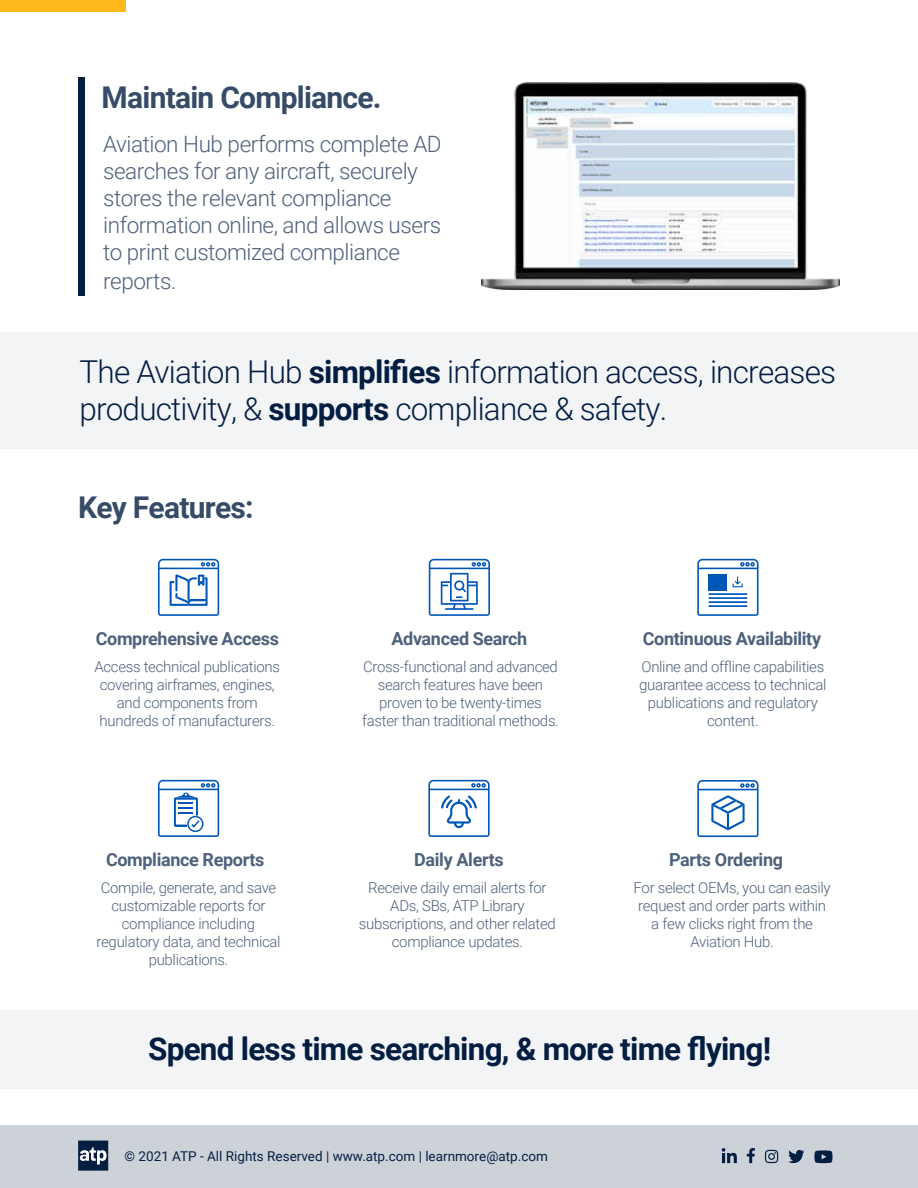
<style>
.page{position:relative;width:918px;height:1188px;background:#fff}
.page>*{position:absolute;margin:0;border:0;box-sizing:border-box;transform-origin:0 0}
.t1{font:300 31.5px/37.8px "Roboto";letter-spacing:-.025em;color:#041e42}
.t2{font:700 31.5px "Roboto";letter-spacing:-.025em;color:#041e42}
.t3{font:700 30px "Roboto";letter-spacing:-.025em;color:#364b68}
.t4{font:300 22.5px/27.3px "Roboto";letter-spacing:-.02em;color:#4f617b}
.t5{font:700 18px "Roboto";letter-spacing:-.02em;color:#4f617b}
.t6{font:300 15px/18px "Roboto";letter-spacing:-.02em;color:#4f617b;text-align:center}
.t7{font:13.5px "Roboto";color:#041e42}
.s1{font-weight:700}
</style>
<div class="page">
<div style="left:0;top:332px;width:918px;height:117px;background:#f3f4f6"></div>
<div style="left:0;top:0;width:125px;height:11px;background:#ffb81c"></div>
<img style="left:482px;top:83px;width:358px;height:207px">
<svg style="left:697px;top:559px;width:62px;height:57px"></svg>
<svg style="left:428px;top:780px;width:62px;height:57px"></svg>
<svg style="left:429px;top:559px;width:61px;height:57px"></svg>
<svg style="left:158px;top:780px;width:61px;height:57px"></svg>
<svg style="left:158px;top:559px;width:61px;height:57px"></svg>
<div style="left:78px;top:77px;width:6px;height:218px;background:#041e42"></div>
<div style="left:0;top:1011px;width:918px;height:78px;background:#f3f4f6"></div>
<svg style="left:697px;top:780px;width:62px;height:57px"></svg>
<div style="left:0;top:1125px;width:918px;height:63px;background:#cdd2d9"></div>
<svg style="left:78px;top:1141px;width:30px;height:30px"></svg>
<svg style="left:747px;top:1148px;width:8px;height:15px"></svg>
<svg style="left:765px;top:1150px;width:13px;height:13px"></svg>
<svg style="left:788px;top:1150px;width:16px;height:13px"></svg>
<svg style="left:814px;top:1150px;width:19px;height:13px"></svg>
<svg style="left:722px;top:1148px;width:15px;height:15px"></svg>
<h2 class="t3" style="left:102px;top:77px;width:282px">Maintain Compliance.</h2>
<h3 class="t4" style="left:103px;top:130px;width:340px">Aviation Hub performs complete AD searches for any aircraft, securely stores the relevant compliance information online, and allows users to print customized compliance reports.</h3>
<h1 class="t1" style="left:80px;top:351px;width:758px">The Aviation Hub <span class="s1">simplifies</span> information access, increases productivity, &amp; <span class="s1">supports</span> compliance &amp; safety.</h1>
<h2 class="t3" style="left:78px;top:486px;width:177px">Key Features:</h2>
<p class="t5" style="left:96px;top:626px;width:185px">Comprehensive Access</p>
<p class="t6" style="left:94px;top:657px;width:187px">Access technical publications covering airframes, engines, and components from hundreds of manufacturers.</p>
<p class="t5" style="left:106px;top:847px;width:160px">Compliance Reports</p>
<p class="t6" style="left:96px;top:878px;width:186px">Compile, generate, and save customizable reports for compliance including regulatory data, and technical publications.</p>
<p class="t5" style="left:392px;top:626px;width:137px">Advanced Search</p>
<p class="t6" style="left:362px;top:657px;width:198px">Cross-functional and advanced search features have been proven to be twenty-times faster than traditional methods.</p>
<p class="t5" style="left:414px;top:847px;width:91px">Daily Alerts</p>
<p class="t6" style="left:359px;top:878px;width:199px">Receive daily email alerts for<br>ADs, SBs, ATP Library subscriptions, and other related compliance updates.</p>
<p class="t5" style="left:643px;top:626px;width:180px">Continuous Availability</p>
<p class="t6" style="left:639px;top:657px;width:189px">Online and offline capabilities guarantee access to technical publications and regulatory content.</p>
<p class="t5" style="left:669px;top:847px;width:115px">Parts Ordering</p>
<p class="t6" style="left:634px;top:878px;width:199px">For select OEMs, you can easily request and order parts within a few clicks right from the<br>Aviation Hub.</p>
<h1 class="t2" style="left:148px;top:1027px;width:625px">Spend less time searching, &amp; more time flying!</h1>
<p class="t7" style="left:125px;top:1146px;width:425px">© 2021 ATP - All Rights Reserved | www.atp.com | learnmore@atp.com</p>
</div>
